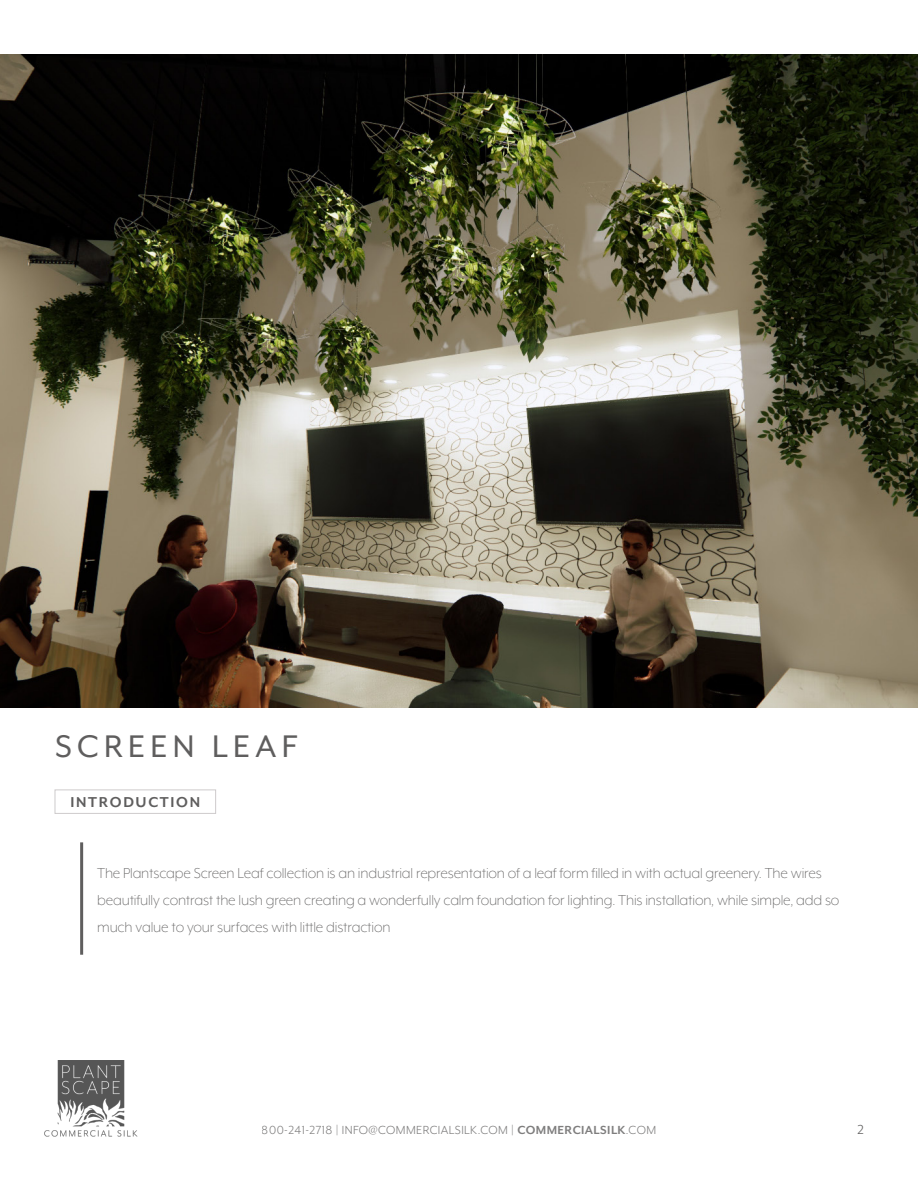
<style>
.page{position:relative;width:918px;height:1188px;background:#fff}
.page>*{position:absolute;margin:0;border:0;box-sizing:border-box;transform-origin:0 0}
.t1{font:36px "Mr Eaves XL Mod OT";letter-spacing:.15em;color:#5f5e5e}
.Body{font:300 16.5px/27px "Mr Eaves XL Mod OT";letter-spacing:-.01em;color:#5f5e5e}
.Label_Box{font:700 16.5px "Mr Eaves XL Mod OT";letter-spacing:.1em;color:#5f5e5e}
.t2{font:15px "Mr Eaves XL Mod OT";color:#5f5e5e}
.t3{font:13.5px "Mr Eaves XL Mod OT";letter-spacing:.03em;color:#5f5e5e}
.s1{font-weight:700}
</style>
<div class="page">
<img style="left:0;top:54px;width:918px;height:653px">
<hr style="left:80px;top:842px;width:3px;height:113px;background:#5f5e5e">
<div style="left:55px;top:790px;width:161px;height:24px;border:1px solid #cecbcc"></div>
<img style="left:44px;top:1061px;width:94px;height:76px">
<p class="t1" style="left:55px;top:729px;width:244px">SCREEN LEAF</p>
<p class="Label_Box" style="left:71px;top:793px;width:131px">INTRODUCTION</p>
<p class="Body" style="left:97px;top:860px;width:744px">The Plantscape Screen Leaf collection is an industrial representation of a leaf form filled in with actual greenery. The wires beautifully contrast the lush green creating a wonderfully calm foundation for lighting. This installation, while simple, add so much value to your surfaces with little distraction</p>
<p class="t3" style="left:262px;top:1123px;width:396px">800-241-2718 | INFO@COMMERCIALSILK.COM | <span class="s1">COMMERCIALSILK</span>.COM</p>
<p class="t2" style="left:858px;top:1122px;width:8px">2</p>
</div>
